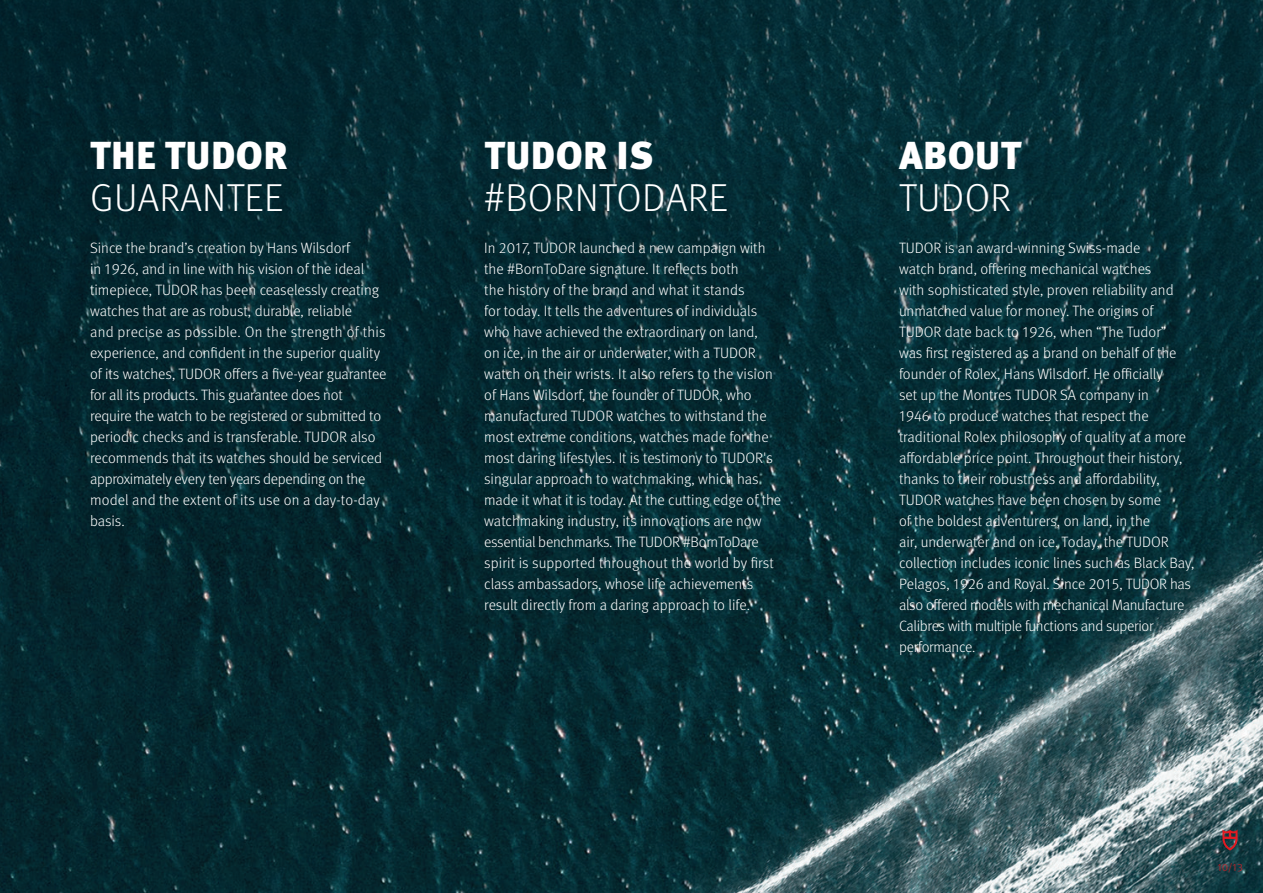
<style>
.page{position:relative;width:1263px;height:893px;background:#fff}
.page>*{position:absolute;margin:0;border:0;box-sizing:border-box;transform-origin:0 0}
.t1{font:300 39px "Meta Pro";letter-spacing:.01em;color:#fff}
.t2{font:900 39px "Meta Pro";letter-spacing:.01em;color:#fff}
.t3{font:300 15px/21px "Meta Pro";color:#fff}
.t4{font:300 10.5px "Meta Pro";color:#e21a21}
</style>
<div class="page">
<img style="left:0;top:591px;width:1263px;height:302px">
<img style="left:0;top:0;width:1263px;height:591px">
<svg style="left:1222px;top:829px;width:15px;height:21px"></svg>
<h1 class="t2" style="left:90px;top:124px;width:199px">THE TUDOR</h1>
<h1 class="t1" style="left:90px;top:169px;width:194px">GUARANTEE</h1>
<p class="t3" style="left:90px;top:236px;width:298px">Since the brand’s creation by Hans Wilsdorf<br>in 1926, and in line with his vision of the ideal timepiece, TUDOR has been ceaselessly creating watches that are as robust, durable, reliable<br>and precise as possible. On the strength of this experience, and confident in the superior quality of its watches, TUDOR offers a five-year guarantee for all its products. This guarantee does not require the watch to be registered or submitted to periodic checks and is transferable. TUDOR also recommends that its watches should be serviced approximately every ten years depending on the model and the extent of its use on a day-to-day basis.</p>
<h1 class="t2" style="left:484px;top:124px;width:170px">TUDOR IS</h1>
<h1 class="t1" style="left:484px;top:169px;width:245px">#BORNTODARE</h1>
<p class="t3" style="left:484px;top:236px;width:298px">In 2017, TUDOR launched a new campaign with the #BornToDare signature. It reflects both<br>the history of the brand and what it stands<br>for today. It tells the adventures of individuals who have achieved the extraordinary on land,<br>on ice, in the air or underwater, with a TUDOR watch on their wrists. It also refers to the vision of Hans Wilsdorf, the founder of TUDOR, who manufactured TUDOR watches to withstand the most extreme conditions, watches made for the most daring lifestyles. It is testimony to TUDOR's singular approach to watchmaking, which has made it what it is today. At the cutting edge of the watchmaking industry, its innovations are now essential benchmarks. The TUDOR #BornToDare spirit is supported throughout the world by first class ambassadors, whose life achievements result directly from a daring approach to life.</p>
<h1 class="t2" style="left:899px;top:124px;width:124px">ABOUT</h1>
<h1 class="t1" style="left:899px;top:169px;width:113px">TUDOR</h1>
<p class="t3" style="left:899px;top:236px;width:297px">TUDOR is an award-winning Swiss-made<br>watch brand, offering mechanical watches<br>with sophisticated style, proven reliability and unmatched value for money. The origins of TUDOR date back to 1926, when “The Tudor”<br>was first registered as a brand on behalf of the founder of Rolex, Hans Wilsdorf. He officially<br>set up the Montres TUDOR SA company in<br>1946 to produce watches that respect the traditional Rolex philosophy of quality at a more affordable price point. Throughout their history, thanks to their robustness and affordability, TUDOR watches have been chosen by some<br>of the boldest adventurers, on land, in the<br>air, underwater and on ice. Today, the TUDOR collection includes iconic lines such as Black Bay, Pelagos, 1926 and Royal. Since 2015, TUDOR has also offered models with mechanical Manufacture Calibres with multiple functions and superior performance.</p>
<p class="t4" style="left:1217px;top:860px;width:27px">10/13</p>
</div>
